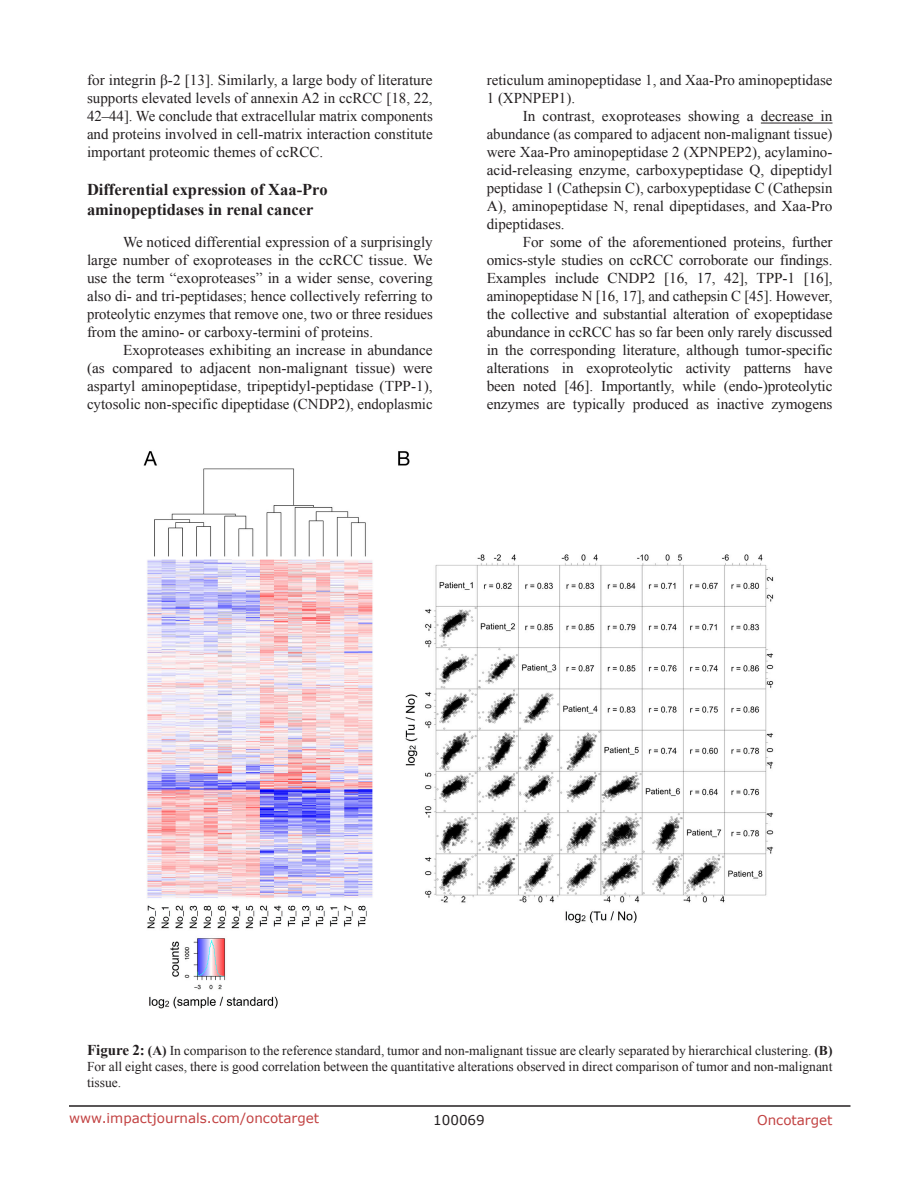
<style>
.page{position:relative;width:918px;height:1188px;background:#fff}
.page>*{position:absolute;margin:0;border:0;box-sizing:border-box;transform-origin:0 0}
.SubHeading{font:700 16.5px/19.8px "Times New Roman";color:#231f20}
.BodyText{font:15px/18px "Times New Roman";color:#231f20;text-align:justify}
.figuretext{font:13.5px/16.2px "Times New Roman";color:#231f20;text-align:justify}
.t1{font:13.5px "Verdana";color:#c24141}
.t2{font:13.5px "Verdana";color:#231f20}
.s1{font-weight:700;font-size:15px}
.s2{font-weight:700}
</style>
<div class="page">
<hr style="left:69px;top:1105px;width:781px;height:2px;background:#231f20">
<hr style="left:761px;top:123px;width:72px;height:1px;background:#231f20">
<img style="left:143px;top:451px;width:631px;height:558px">
<p class="BodyText" style="left:87px;top:71px;width:347px">for integrin β-2 [13]. Similarly, a large body of literature supports elevated levels of annexin A2 in ccRCC [18, 22, 42–44]. We conclude that extracellular matrix components and proteins involved in cell-matrix interaction constitute important proteomic themes of ccRCC.</p>
<p class="SubHeading" style="left:87px;top:179px;width:242px">Differential expression of Xaa-Pro aminopeptidases in renal cancer</p>
<p class="BodyText" style="left:87px;top:232px;width:347px;text-indent:36px">We noticed differential expression of a surprisingly large number of exoproteases in the ccRCC tissue. We use the term “exoproteases” in a wider sense, covering also di- and tri-peptidases; hence collectively referring to proteolytic enzymes that remove one, two or three residues from the amino- or carboxy-termini of proteins.</p>
<p class="BodyText" style="left:87px;top:340px;width:347px;text-indent:36px">Exoproteases exhibiting an increase in abundance (as compared to adjacent non-malignant tissue) were aspartyl aminopeptidase, tripeptidyl-peptidase (TPP-1), cytosolic non-specific dipeptidase (CNDP2), endoplasmic</p>
<p class="BodyText" style="left:487px;top:71px;width:347px">reticulum aminopeptidase 1, and Xaa-Pro aminopeptidase<br>1 (XPNPEP1).</p>
<p class="BodyText" style="left:487px;top:107px;width:347px;text-indent:36px">In contrast, exoproteases showing a decrease in abundance (as compared to adjacent non-malignant tissue) were Xaa-Pro aminopeptidase 2 (XPNPEP2), acylamino&shy;acid-releasing enzyme, carboxypeptidase Q, dipeptidyl peptidase 1 (Cathepsin C), carboxypeptidase C (Cathepsin A), aminopeptidase N, renal dipeptidases, and Xaa-Pro dipeptidases.</p>
<p class="BodyText" style="left:487px;top:233px;width:347px;text-indent:36px">For some of the aforementioned proteins, further omics-style studies on ccRCC corroborate our findings.<br>Examples include CNDP2 [16, 17, 42], TPP-1 [16], aminopeptidase N [16, 17], and cathepsin C [45]. However, the collective and substantial alteration of exopeptidase abundance in ccRCC has so far been only rarely discussed in the corresponding literature, although tumor-specific alterations in exoproteolytic activity patterns have been noted [46]. Importantly, while (endo-)proteolytic enzymes are typically produced as inactive zymogens</p>
<p class="figuretext" style="left:87px;top:1042px;width:747px"><span class="s1">Figure 2:</span> <span class="s2">(A)</span> In comparison to the reference standard, tumor and non-malignant tissue are clearly separated by hierarchical clustering. <span class="s2">(B)<br></span>For all eight cases, there is good correlation between the quantitative alterations observed in direct comparison of tumor and non-malignant tissue.</p>
<p class="t1" style="left:69px;top:1109px;width:252px">www.impactjournals.com/oncotarget</p>
<p class="t2" style="left:433px;top:1111px;width:53px">100069</p>
<p class="t1" style="left:757px;top:1111px;width:77px">Oncotarget</p>
</div>
